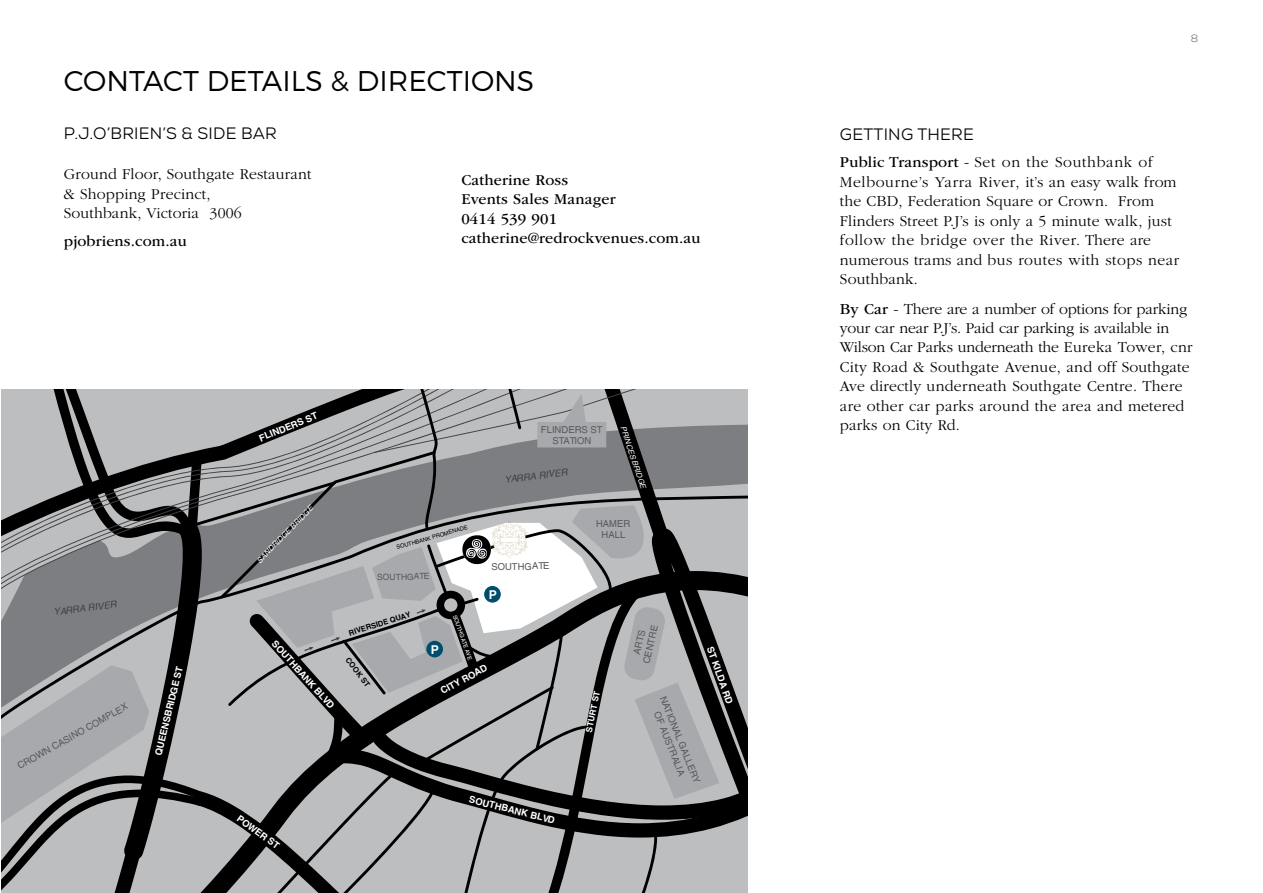
<style>
.page{position:relative;width:1263px;height:893px;background:#fff}
.page>*{position:absolute;margin:0;border:0;box-sizing:border-box;transform-origin:0 0}
.t1{font:300 28.5px "Montserrat";color:#000}
.t2{font:16.5px "Nexa";letter-spacing:.015em;color:#000}
.t3{font:300 15.75px/19.5px "ITC Garamond Std";letter-spacing:.01em;color:#000}
.t4{font:15.75px/19.5px "ITC Garamond Std";letter-spacing:.01em;color:#000}
.t5{font:700 12.15px "Helvetica LT";color:#fff}
.t6{font:300 10.5px "Nexa";color:#58595b}
.t7{font:9.45px/11.4px "Helvetica LT";color:#58595b;text-align:center}
.t8{font:700 9.45px "Helvetica LT";color:#fff}
.t9{font:italic 9.45px "Helvetica LT";color:#414042}
.t10{font:8.55px "Helvetica LT";color:#58595b}
.t11{font:700 8.55px "Helvetica LT";color:#fff}
.t12{font:italic 7.65px "Helvetica LT";color:#fff}
.t13{font:700 7.65px "Helvetica LT";color:#000}
.t14{font:5.7px "Helvetica LT";color:#000}
.t15{font:5.7px "Helvetica LT";color:#fff}
.s1{font-weight:400}
</style>
<div class="page">
<svg style="left:1px;top:389px;width:746px;height:504px;background:#8e8f91"></svg>
<div style="left:484px;top:586px;width:17px;height:17px;background:#004d6d;border-radius:50%"></div>
<h1 class="t1" style="left:64px;top:64px;width:472px">CONTACT DETAILS &amp; DIRECTIONS</h1>
<p class="t2" style="left:64px;top:123px;width:214px">P.J.O’BRIEN’S &amp; SIDE BAR</p>
<p class="t3" style="left:64px;top:165px;width:249px">Ground Floor, Southgate Restaurant &amp; Shopping Precinct,<br>Southbank, Victoria 3006</p>
<p class="t4" style="left:64px;top:232px;width:125px">pjobriens.com.au</p>
<p class="t4" style="left:461px;top:170px;width:241px">Catherine Ross<br>Events Sales Manager<br>0414 539 901 catherine@redrockvenues.com.au</p>
<p class="t9" style="left:53px;top:606px;width:65px;rotate:-7deg">YARRA RIVER</p>
<p class="t7" style="left:15px;top:761px;width:126px;rotate:-29deg">CROWN CASINO COMPLEX</p>
<p class="t8" style="left:152px;top:754px;width:93px;rotate:-76deg">QUEENSBRIDGE ST</p>
<p class="t8" style="left:257px;top:433px;width:64px;rotate:-22deg">FLINDERS ST</p>
<p class="t12" style="left:255px;top:559px;width:78px;rotate:-46deg">SANDRIDGE BRIDGE</p>
<p class="t14" style="left:396px;top:544px;width:75px;rotate:-16deg">SOUTHBANK PROMENADE</p>
<p class="t10" style="left:377px;top:572px;width:54px;rotate:-1deg">SOUTHGATE</p>
<p class="t7" style="left:541px;top:424px;width:63px">FLINDERS ST<br>STATION</p>
<p class="t9" style="left:504px;top:474px;width:65px;rotate:-7deg">YARRA RIVER</p>
<p class="t12" style="left:627px;top:425px;width:67px;rotate:71deg">PRINCES BRIDGE</p>
<p class="t7" style="left:491px;top:561px;width:59px;rotate:-1deg">SOUTHGATE</p>
<p class="t5" style="left:489px;top:587px;width:10px">P</p>
<p class="t7" style="left:596px;top:518px;width:36px;rotate:-1deg">HAMER<br>HALL</p>
<p class="t13" style="left:348px;top:628px;width:66px;rotate:-17deg">RIVERSIDE QUAY</p>
<p class="t15" style="left:458px;top:614px;width:49px;rotate:71deg">SOUTHGATE AVE</p>
<p class="t8" style="left:278px;top:638px;width:89px;rotate:48deg">SOUTHBANK BLVD</p>
<p class="t5" style="left:431px;top:642px;width:10px">P</p>
<p class="t13" style="left:351px;top:656px;width:36px;rotate:52deg">COOK ST</p>
<p class="t8" style="left:438px;top:686px;width:53px;rotate:-28deg">CITY ROAD</p>
<p class="t8" style="left:241px;top:813px;width:52px;rotate:36deg">POWER ST</p>
<p class="t8" style="left:471px;top:793px;width:89px;rotate:14deg">SOUTHBANK BLVD</p>
<p class="t11" style="left:584px;top:731px;width:43px;rotate:-78deg">STURT ST</p>
<p class="t7" style="left:629px;top:660px;width:41px;rotate:-77deg">ARTS<br>CENTRE</p>
<p class="t7" style="left:668px;top:694px;width:94px;rotate:68deg">NATIONAL GALLERY<br>OF AUSTRALIA</p>
<p class="t8" style="left:715px;top:645px;width:61px;rotate:70deg">ST KILDA RD</p>
<p class="t6" style="left:1191px;top:32px;width:9px">8</p>
<p class="t2" style="left:840px;top:124px;width:135px">GETTING THERE</p>
<p class="t3" style="left:840px;top:153px;width:341px"><span class="s1">Public Transport</span> - Set on the Southbank of Melbourne’s Yarra River, it’s an easy walk from the CBD, Federation Square or Crown. From Flinders Street P.J’s is only a 5 minute walk, just follow the bridge over the River. There are numerous trams and bus routes with stops near Southbank.</p>
<p class="t3" style="left:840px;top:299px;width:354px"><span class="s1">By Car</span> - There are a number of options for parking your car near P.J’s. Paid car parking is available in Wilson Car Parks underneath the Eureka Tower, cnr City Road &amp; Southgate Avenue, and off Southgate Ave directly underneath Southgate Centre. There are other car parks around the area and metered parks on City Rd.</p>
</div>
